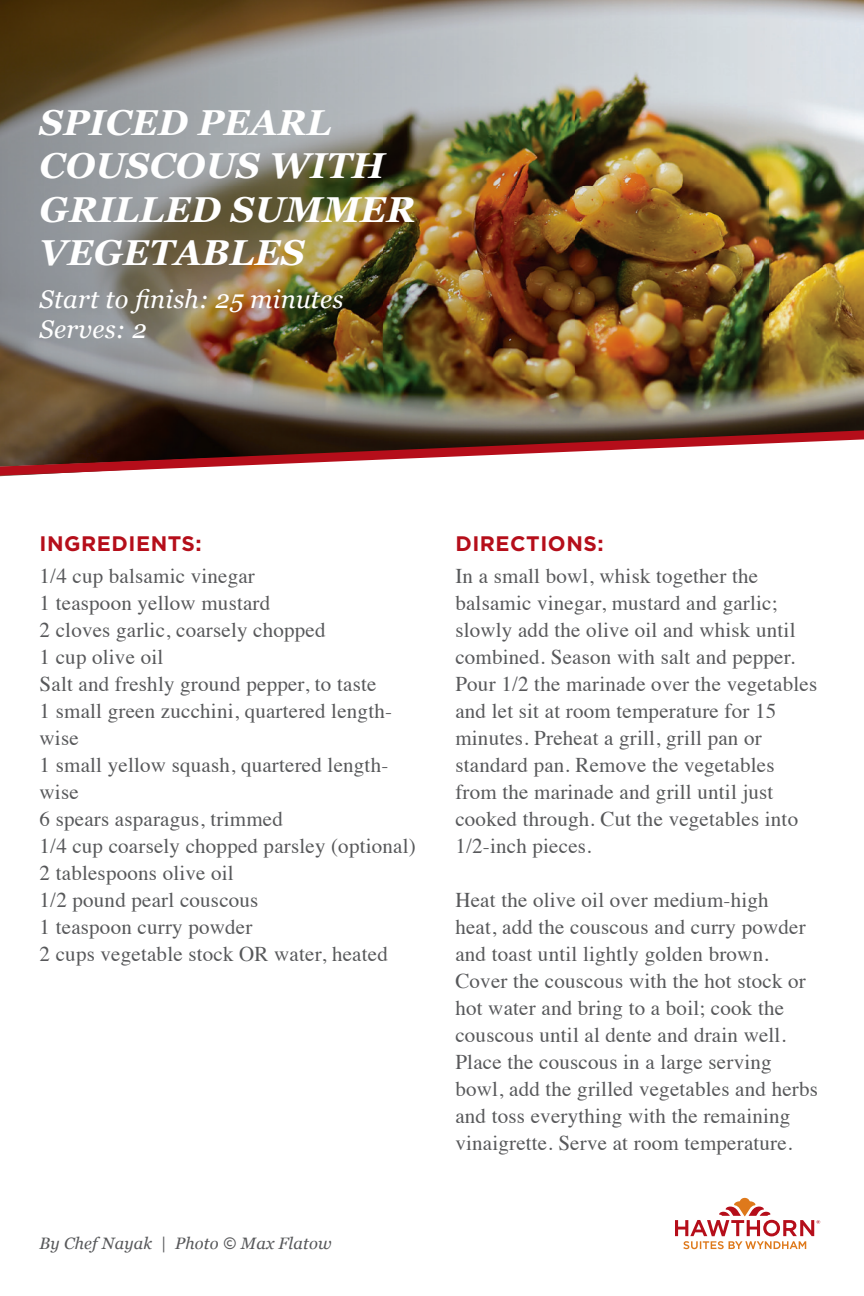
<style>
.page{position:relative;width:864px;height:1296px;background:#fff}
.page>*{position:absolute;margin:0;border:0;box-sizing:border-box;transform-origin:0 0}
.t1{font:italic 700 36px/43.2px "Georgia";letter-spacing:.01em;color:#fff}
.t2{font:italic 25.5px/30.6px "Georgia";letter-spacing:.01em;color:#fff}
.t3{font:21px/27px "Times";letter-spacing:.01em;color:#57585a}
.t4{font:700 21px "Gotham";letter-spacing:.025em;color:#b50e1a}
.t5{font:italic 16.5px "Georgia";letter-spacing:.01em;color:#57585a}
.s1{font-family:"Brandon Grotesque";font-style:normal}
</style>
<div class="page">
<img style="left:0;top:0;width:768px;height:373px">
<img style="left:768px;top:0;width:96px;height:424px">
<img style="left:0;top:373px;width:384px;height:51px">
<img style="left:384px;top:373px;width:384px;height:51px">
<svg style="left:675px;top:1198px;width:145px;height:51px"></svg>
<svg style="left:0;top:424px;width:864px;height:53px"></svg>
<h1 class="t1" style="left:40px;top:99px;width:377px">SPICED PEARL<br>COUSCOUS WITH<br>GRILLED SUMMER<br>VEGETABLES</h1>
<p class="t2" style="left:40px;top:282px;width:305px">Start to finish: 25 minutes<br>Serves: 2</p>
<p class="t4" style="left:40px;top:529px;width:164px">INGREDIENTS:</p>
<p class="t4" style="left:455px;top:529px;width:150px">DIRECTIONS:</p>
<p class="t3" style="left:40px;top:560px;width:378px">1/4 cup balsamic vinegar<br>1 teaspoon yellow mustard<br>2 cloves garlic, coarsely chopped<br>1 cup olive oil<br>Salt and freshly ground pepper, to taste<br>1 small green zucchini, quartered length&shy;wise<br>1 small yellow squash, quartered length&shy;wise<br>6 spears asparagus, trimmed<br>1/4 cup coarsely chopped parsley (optional)<br>2 tablespoons olive oil<br>1/2 pound pearl couscous<br>1 teaspoon curry powder<br>2 cups vegetable stock OR water, heated</p>
<p class="t3" style="left:455px;top:560px;width:363px">In a small bowl, whisk together the balsamic vinegar, mustard and garlic; slowly add the olive oil and whisk until combined. Season with salt and pepper.<br>Pour 1/2 the marinade over the vegetables and let sit at room temperature for 15 minutes. Preheat a grill, grill pan or standard pan. Remove the vegetables from the marinade and grill until just cooked through. Cut the vegetables into 1/2-inch pieces.</p>
<p class="t3" style="left:455px;top:885px;width:364px">Heat the olive oil over medium-high<br>heat, add the couscous and curry powder and toast until lightly golden brown.<br>Cover the couscous with the hot stock or hot water and bring to a boil; cook the couscous until al dente and drain well.<br>Place the couscous in a large serving bowl, add the grilled vegetables and herbs and toss everything with the remaining vinaigrette. Serve at room temperature.</p>
<p class="t5" style="left:40px;top:1231px;width:294px">By Chef Nayak | Photo <span class="s1">©</span> Max Flatow</p>
</div>
